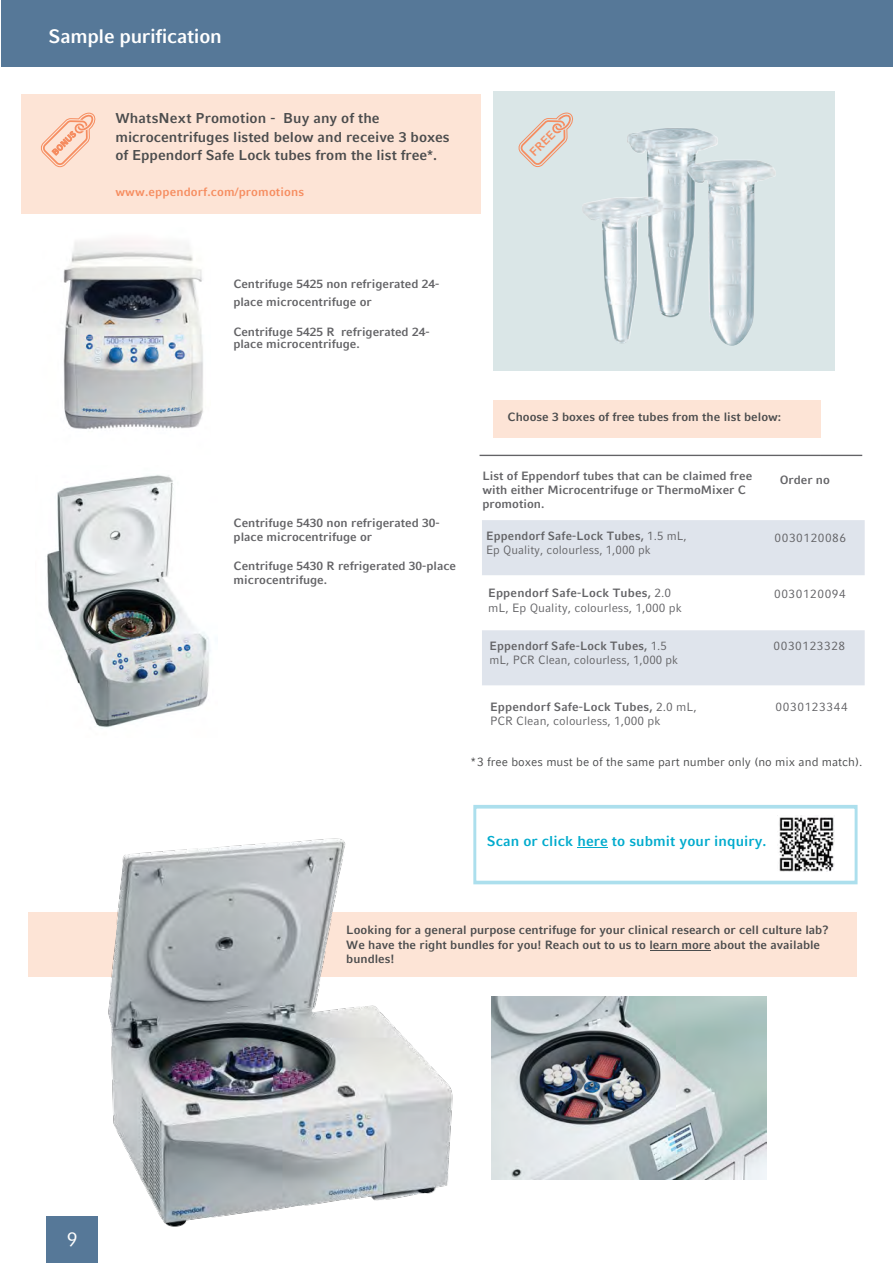
<style>
.page{position:relative;width:893px;height:1263px;background:#fff}
.page>*{position:absolute;margin:0;border:0;box-sizing:border-box;transform-origin:0 0}
.t1{font:700 19.5px "Compatil Factfor Eppendorf";letter-spacing:-.015em;color:#fff}
.t2{font:19.5px "Compatil Fact LT Com";color:#fff}
.t3{font:700 14.25px/18.6px "Compatil Factfor Eppendorf";color:#4b4c4d}
.t4{font:700 14.25px "Compatil Factfor Eppendorf";letter-spacing:.005em;color:#00abcd}
.t5{font:700 12px/14.4px "Compatil Factfor Eppendorf";color:#636366}
.t6{font:12px/14.4px "Compatil Factfor Eppendorf";color:#636366}
.t7{font:700 12px/14.4px "Compatil Factfor Eppendorf";color:#4b4c4d}
.t8{font:12px "Compatil Fact LT Com";color:#4b4c4d}
.t9{font:700 12px "Compatil Factfor Eppendorf";letter-spacing:.01em;color:#f68d60}
.t10{font:12px "Compatil Factfor Eppendorf";letter-spacing:.045em;color:#636366}
.t11{font:12px "Compatil Factfor Eppendorf";letter-spacing:.05em;color:#636366}
.s1{font-weight:700}
.s2{font-family:"Compatil Factfor Eppendorf"}
</style>
<div class="page">
<div style="left:2px;top:0;width:891px;height:67px;background:#567898"></div>
<div style="left:47px;top:1216px;width:51px;height:47px;background:#567898"></div>
<div style="left:22px;top:94px;width:459px;height:119px;background:#fde4d6"></div>
<svg style="left:40px;top:112px;width:56px;height:55px"></svg>
<svg style="left:482px;top:520px;width:383px;height:165px;fill:#dfe4ec"></svg>
<hr style="left:480px;top:455px;width:341px;height:1px;background:#636366">
<hr style="left:821px;top:455px;width:41px;height:1px;background:#636366">
<div style="left:494px;top:92px;width:341px;height:279px;background:#dae6e7"></div>
<img style="left:583px;top:128px;width:193px;height:218px">
<svg style="left:518px;top:112px;width:55px;height:55px"></svg>
<img style="left:47px;top:475px;width:163px;height:253px">
<img style="left:63px;top:240px;width:140px;height:190px">
<div style="left:493px;top:400px;width:327px;height:37px;background:#fde4d6"></div>
<img style="left:491px;top:996px;width:275px;height:183px">
<div style="left:28px;top:912px;width:829px;height:65px;background:#fde4d6"></div>
<img style="left:108px;top:838px;width:381px;height:389px">
<hr style="left:650px;top:950px;width:60px;height:1px;background:#4b4c4d">
<div style="left:473px;top:805px;width:385px;height:79px;background:#fff;border:3px solid #acdfed"></div>
<hr style="left:577px;top:847px;width:31px;height:1px;background:#00abcd">
<img style="left:777px;top:815px;width:57px;height:56px">
<h1 class="t1" style="left:49px;top:25px;width:175px">Sample purification</h1>
<p class="t3" style="left:115px;top:109px;width:336px">WhatsNext Promotion - Buy any of the microcentrifuges listed below and receive 3 boxes of Eppendorf Safe Lock tubes from the list free*.</p>
<p class="t9" style="left:115px;top:184px;width:190px">www.eppendorf.com/promotions</p>
<p class="t9" style="left:527px;top:149px;width:32px;rotate:-45deg">FREE</p>
<p class="t5" style="left:233px;top:275px;width:208px;line-height:18px">Centrifuge 5425 non refrigerated 24- place microcentrifuge or</p>
<p class="t5" style="left:233px;top:326px;width:198px;line-height:12px">Centrifuge 5425 R refrigerated 24- place microcentrifuge.</p>
<p class="t7" style="left:508px;top:409px;width:275px">Choose 3 boxes of free tubes from the list below:</p>
<p class="t5" style="left:234px;top:515px;width:208px">Centrifuge 5430 non refrigerated 30- place microcentrifuge or</p>
<p class="t5" style="left:234px;top:558px;width:224px">Centrifuge 5430 R refrigerated 30-place microcentrifuge.</p>
<p class="t5" style="left:482px;top:468px;width:271px">List of Eppendorf tubes that can be claimed free with either Microcentrifuge or ThermoMixer C promotion.</p>
<p class="t5" style="left:780px;top:472px;width:52px">Order no</p>
<p class="t6" style="left:486px;top:529px;width:202px"><span class="s1">Eppendorf Safe-Lock Tubes,</span> 1.5 mL,<br>Ep Quality, colourless, 1,000 pk</p>
<p class="t10" style="left:775px;top:531px;width:73px">0030120086</p>
<p class="t6" style="left:488px;top:586px;width:195px"><span class="s1">Eppendorf Safe-Lock Tubes,</span> 2.0 mL, Ep Quality, colourless, 1,000 pk</p>
<p class="t10" style="left:774px;top:587px;width:73px">0030120094</p>
<p class="t6" style="left:490px;top:639px;width:190px"><span class="s1">Eppendorf Safe-Lock Tubes,</span> 1.5 mL, PCR Clean, colourless, 1,000 pk</p>
<p class="t10" style="left:774px;top:639px;width:73px">0030123328</p>
<p class="t6" style="left:490px;top:699px;width:208px"><span class="s1">Eppendorf Safe-Lock Tubes,</span> 2.0 mL,<br>PCR Clean, colourless, 1,000 pk</p>
<p class="t11" style="left:775px;top:699px;width:74px">0030123344</p>
<p class="t8" style="left:471px;top:755px;width:393px"><span class="s2">*</span>3 free boxes must be of the same part number only (no mix and match<span class="s2">).</span></p>
<p class="t4" style="left:487px;top:832px;width:281px">Scan or click here to submit your inquiry.</p>
<h1 class="t2" style="left:67px;top:1228px;width:12px">9</h1>
<p class="t7" style="left:346px;top:923px;width:484px">Looking for a general purpose centrifuge for your clinical research or cell culture lab?<br>We have the right bundles for you! Reach out to us to learn more about the available bundles!</p>
</div>
